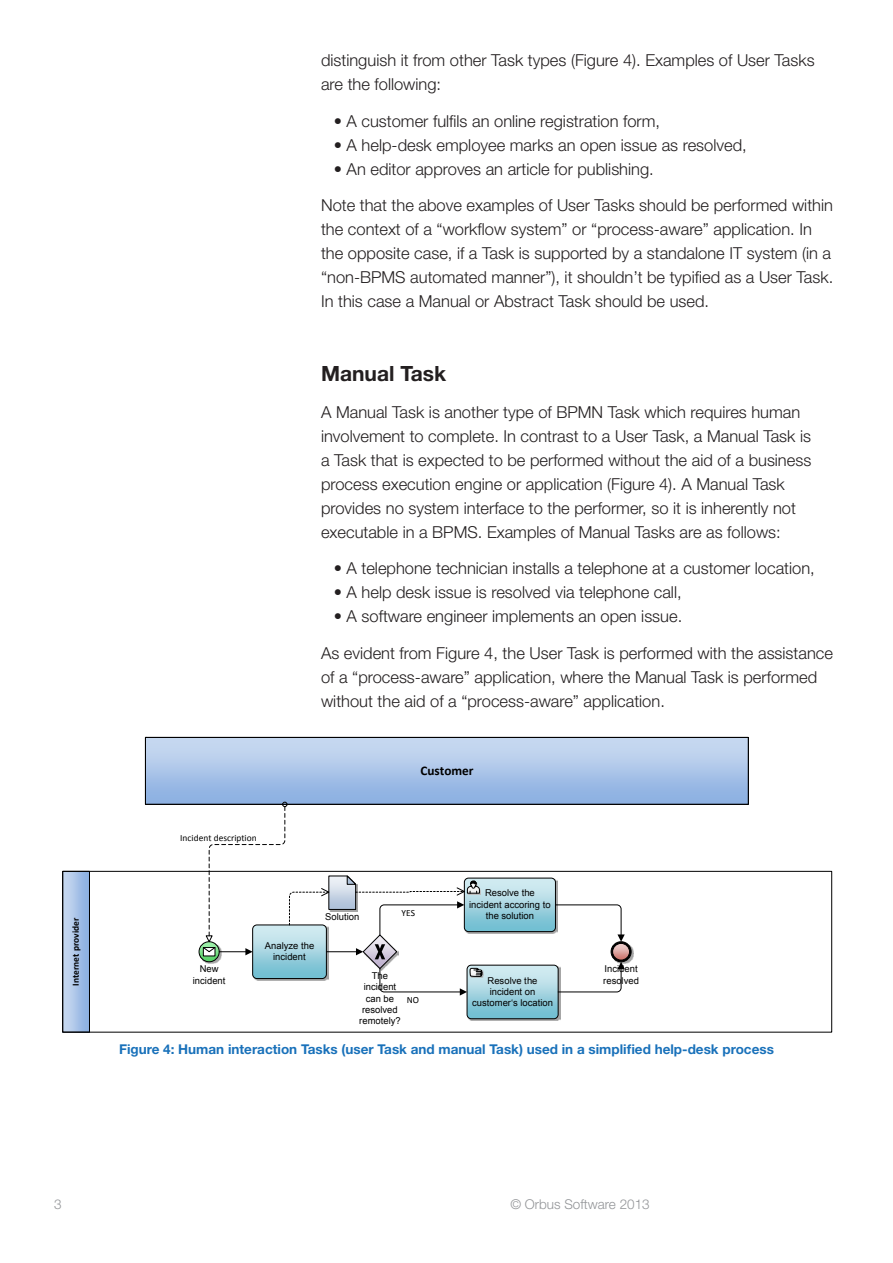
<style>
.page{position:relative;width:893px;height:1263px;background:#fff}
.page>*{position:absolute;margin:0;border:0;box-sizing:border-box;transform-origin:0 0}
.t1{font:700 21px "Helvetica Neue LT Std";color:#231f20}
.t2{font:300 16.5px/24px "Helvetica Neue LT Std";color:#231f20}
.t3{font:700 13.5px "Helvetica Neue LT Std";color:#1971ba}
.t4{font:300 13.5px "Helvetica Neue LT Std";color:#939598}
.t5{font:700 13.2px "Calibri";color:#000}
.t6{font:9.45px/11.4px "Arial";color:#000;text-align:center}
.t7{font:9.45px "Calibri";color:#000}
.t8{font:700 9.45px "Calibri";color:#000}
</style>
<div class="page">
<div style="left:62px;top:871px;width:28px;height:161px;border:1px solid #000"></div>
<div style="left:62px;top:871px;width:770px;height:161px;border:1px solid #000"></div>
<img style="left:147px;top:739px;width:600px;height:64px">
<div style="left:145px;top:737px;width:604px;height:68px;border:1px solid #000"></div>
<img style="left:199px;top:943px;width:4px;height:18px">
<div style="left:199px;top:941px;width:20px;height:21px;border:1px solid #000;border-radius:50%"></div>
<img style="left:483px;top:879px;width:75px;height:55px">
<img style="left:483px;top:878px;width:72px;height:52px">
<div style="left:464px;top:878px;width:92px;height:54px;border:1px solid #000;border-radius:4px"></div>
<img style="left:468px;top:992px;width:92px;height:29px">
<img style="left:467px;top:967px;width:91px;height:52px">
<div style="left:467px;top:965px;width:91px;height:54px;border:1px solid #000;border-radius:4px"></div>
<img style="left:631px;top:946px;width:2px;height:15px">
<svg style="left:555px;top:904px;width:76px;height:88px"></svg>
<svg style="left:203px;top:802px;width:280px;height:193px"></svg>
<p class="t2" style="left:321px;top:48px;width:495px">distinguish it from other Task types (Figure 4). Examples of User Tasks are the following:</p>
<p class="t2" style="left:334px;top:108px;width:328px">• A customer fulfils an online registration form,</p>
<p class="t2" style="left:334px;top:132px;width:414px">• A help-desk employee marks an open issue as resolved,</p>
<p class="t2" style="left:334px;top:156px;width:321px">• An editor approves an article for publishing.</p>
<p class="t2" style="left:321px;top:193px;width:514px">Note that the above examples of User Tasks should be performed within the context of a “workflow system” or “process-aware” application. In the opposite case, if a Task is supported by a standalone IT system (in a “non-BPMS automated manner”), it shouldn’t be typified as a User Task.<br>In this case a Manual or Abstract Task should be used.</p>
<p class="t1" style="left:321px;top:360px;width:127px">Manual Task</p>
<p class="t2" style="left:321px;top:399px;width:492px">A Manual Task is another type of BPMN Task which requires human involvement to complete. In contrast to a User Task, a Manual Task is a Task that is expected to be performed without the aid of a business process execution engine or application (Figure 4). A Manual Task provides no system interface to the performer, so it is inherently not executable in a BPMS. Examples of Manual Tasks are as follows:</p>
<p class="t2" style="left:334px;top:556px;width:482px">• A telephone technician installs a telephone at a customer location,</p>
<p class="t2" style="left:334px;top:580px;width:349px">• A help desk issue is resolved via telephone call,</p>
<p class="t2" style="left:334px;top:604px;width:350px">• A software engineer implements an open issue.</p>
<p class="t2" style="left:321px;top:641px;width:513px">As evident from Figure 4, the User Task is performed with the assistance of a “process-aware” application, where the Manual Task is performed without the aid of a “process-aware” application.</p>
<p class="t8" style="left:70px;top:986px;width:69px;rotate:-90deg">Internet provider</p>
<p class="t5" style="left:420px;top:762px;width:55px">Customer</p>
<p class="t7" style="left:180px;top:831px;width:78px">Incident description</p>
<p class="t6" style="left:193px;top:963px;width:34px">New incident</p>
<p class="t6" style="left:265px;top:940px;width:51px">Analyze the incident</p>
<p class="t6" style="left:325px;top:911px;width:36px">Solution</p>
<p class="t7" style="left:402px;top:907px;width:15px">YES</p>
<p class="t6" style="left:359px;top:970px;width:43px">The incident can be resolved remotely?</p>
<p class="t7" style="left:407px;top:994px;width:14px">NO</p>
<p class="t6" style="left:469px;top:887px;width:83px">Resolve the incident accoring to the solution</p>
<p class="t6" style="left:472px;top:974px;width:82px">Resolve the incident on customer‘s location</p>
<p class="t6" style="left:603px;top:963px;width:37px;text-align:left">Incident resolved</p>
<p class="t3" style="left:119px;top:1040px;width:656px">Figure 4: Human interaction Tasks (user Task and manual Task) used in a simplified help-desk process</p>
<p class="t4" style="left:54px;top:1196px;width:9px">3</p>
<p class="t4" style="left:510px;top:1196px;width:141px">© Orbus Software 2013</p>
</div>
